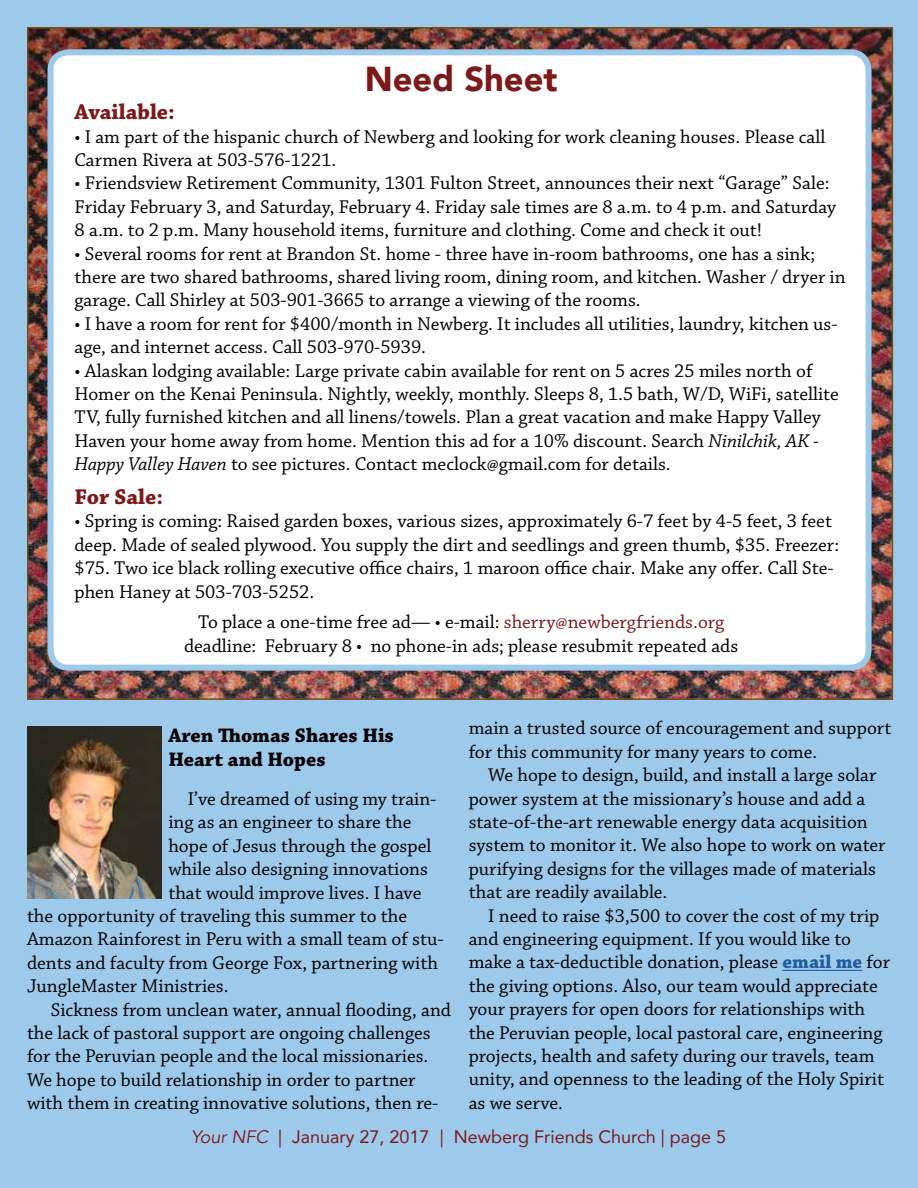
<style>
.page{position:relative;width:918px;height:1188px;background:#9dc9eb}
.page>*{position:absolute;margin:0;border:0;box-sizing:border-box;transform-origin:0 0}
.t1{font:900 34.5px "Avenir";color:#7c1a1b}
.t2{font:700 22.5px "Chaparral Pro";color:#7c1a1b}
.t3{font:700 20.7px/24.8px "Chaparral Pro";color:#000}
.t4{font:19.5px/23.4px "Chaparral Pro";color:#000}
.t5{font:18px "Avenir";color:#7c1a1b}
.s1{font-style:italic}
.s2{color:#7c1a1b}
.s3{font-weight:700;color:#215e9e}
</style>
<div class="page">
<img style="left:30px;top:30px;width:860px;height:667px">
<div style="left:51px;top:52px;width:818px;height:616px;background:#fff;border-radius:18px"></div>
<div style="left:48px;top:49px;width:824px;height:622px;border:6px solid #9dc9eb;border-radius:18px"></div>
<img style="left:27px;top:726px;width:135px;height:173px">
<hr style="left:782px;top:970px;width:80px;height:1px;background:#215e9e">
<h1 class="t1" style="left:365px;top:50px;width:194px">Need Sheet</h1>
<p class="t2" style="left:75px;top:99px;width:102px">Available:</p>
<p class="t4" style="left:75px;top:126px;width:752px">• I am part of the hispanic church of Newberg and looking for work cleaning houses. Please call<br>Carmen Rivera at 503-576-1221.</p>
<p class="t4" style="left:75px;top:172px;width:763px">• Friendsview Retirement Community, 1301 Fulton Street, announces their next “Garage” Sale:<br>Friday February 3, and Saturday, February 4. Friday sale times are 8 a.m. to 4 p.m. and Saturday<br>8 a.m. to 2 p.m. Many household items, furniture and clothing. Come and check it out!</p>
<p class="t4" style="left:75px;top:243px;width:773px">• Several rooms for rent at Brandon St. home - three have in-room bathrooms, one has a sink; there are two shared bathrooms, shared living room, dining room, and kitchen. Washer / dryer in garage. Call Shirley at 503-901-3665 to arrange a viewing of the rooms.</p>
<p class="t4" style="left:75px;top:313px;width:765px">• I have a room for rent for $400/month in Newberg. It includes all utilities, laundry, kitchen us&shy;age, and internet access. Call 503-970-5939.</p>
<p class="t4" style="left:75px;top:360px;width:766px">• Alaskan lodging available: Large private cabin available for rent on 5 acres 25 miles north of Homer on the Kenai Peninsula. Nightly, weekly, monthly. Sleeps 8, 1.5 bath, W/D, WiFi, satellite TV, fully furnished kitchen and all linens/towels. Plan a great vacation and make Happy Valley Haven your home away from home. Mention this ad for a 10% discount. Search <span class="s1">Ninilchik, AK - Happy Valley Haven</span> to see pictures. Contact meclock@gmail.com for details.</p>
<p class="t2" style="left:75px;top:484px;width:90px">For Sale:</p>
<p class="t4" style="left:75px;top:510px;width:766px">• Spring is coming: Raised garden boxes, various sizes, approximately 6-7 feet by 4-5 feet, 3 feet deep. Made of sealed plywood. You supply the dirt and seedlings and green thumb, $35. Freezer: $75. Two ice black rolling executive office chairs, 1 maroon office chair. Make any offer. Call Ste&shy;phen Haney at 503-703-5252.</p>
<p class="t4" style="left:184px;top:611px;width:556px;text-align:center">To place a one-time free ad— • e-mail: <span class="s2">sherry@newbergfriends.org </span>deadline: February 8 • no phone-in ads; please resubmit repeated ads</p>
<p class="t3" style="left:168px;top:723px;width:227px">Aren Thomas Shares His<br>Heart and Hopes</p>
<p class="t4" style="left:469px;top:717px;width:424px">main a trusted source of encouragement and support for this community for many years to come.</p>
<p class="t4" style="left:469px;top:764px;width:418px;text-indent:20px">We hope to design, build, and install a large solar power system at the missionary’s house and add a state-of-the-art renewable energy data acquisition system to monitor it. We also hope to work on water purifying designs for the villages made of materials that are readily available.</p>
<p class="t4" style="left:469px;top:904px;width:423px;text-indent:20px">I need to raise $3,500 to cover the cost of my trip and engineering equipment. If you would like to make a tax-deductible donation, please <span class="s3">email me</span> for the giving options. Also, our team would appreciate your prayers for open doors for relationships with the Peruvian people, local pastoral care, engineering projects, health and safety during our travels, team unity, and openness to the leading of the Holy Spirit as we serve.</p>
<p class="t4" style="left:188px;top:788px;width:250px">I’ve dreamed of using my train-</p>
<p class="t4" style="left:168px;top:811px;width:245px">ing as an engineer to share the</p>
<p class="t4" style="left:168px;top:835px;width:265px">hope of Jesus through the gospel</p>
<p class="t4" style="left:168px;top:858px;width:261px">while also designing innovations</p>
<p class="t4" style="left:168px;top:881px;width:255px">that would improve lives. I have</p>
<p class="t4" style="left:27px;top:905px;width:382px">the opportunity of traveling this summer to the</p>
<p class="t4" style="left:27px;top:928px;width:418px">Amazon Rainforest in Peru with a small team of stu-</p>
<p class="t4" style="left:27px;top:952px;width:412px">dents and faculty from George Fox, partnering with</p>
<p class="t4" style="left:27px;top:975px;width:203px">JungleMaster Ministries.</p>
<p class="t4" style="left:51px;top:998px;width:402px">Sickness from unclean water, annual flooding, and</p>
<p class="t4" style="left:27px;top:1022px;width:405px">the lack of pastoral support are ongoing challenges</p>
<p class="t4" style="left:27px;top:1045px;width:403px">for the Peruvian people and the local missionaries.</p>
<p class="t4" style="left:27px;top:1069px;width:390px">We hope to build relationship in order to partner</p>
<p class="t4" style="left:27px;top:1092px;width:413px">with them in creating innovative solutions, then re-</p>
<p class="t5" style="left:191px;top:1123px;width:536px"><span class="s1">Your NFC</span> | January 27, 2017 | Newberg Friends Church | page 5</p>
</div>
